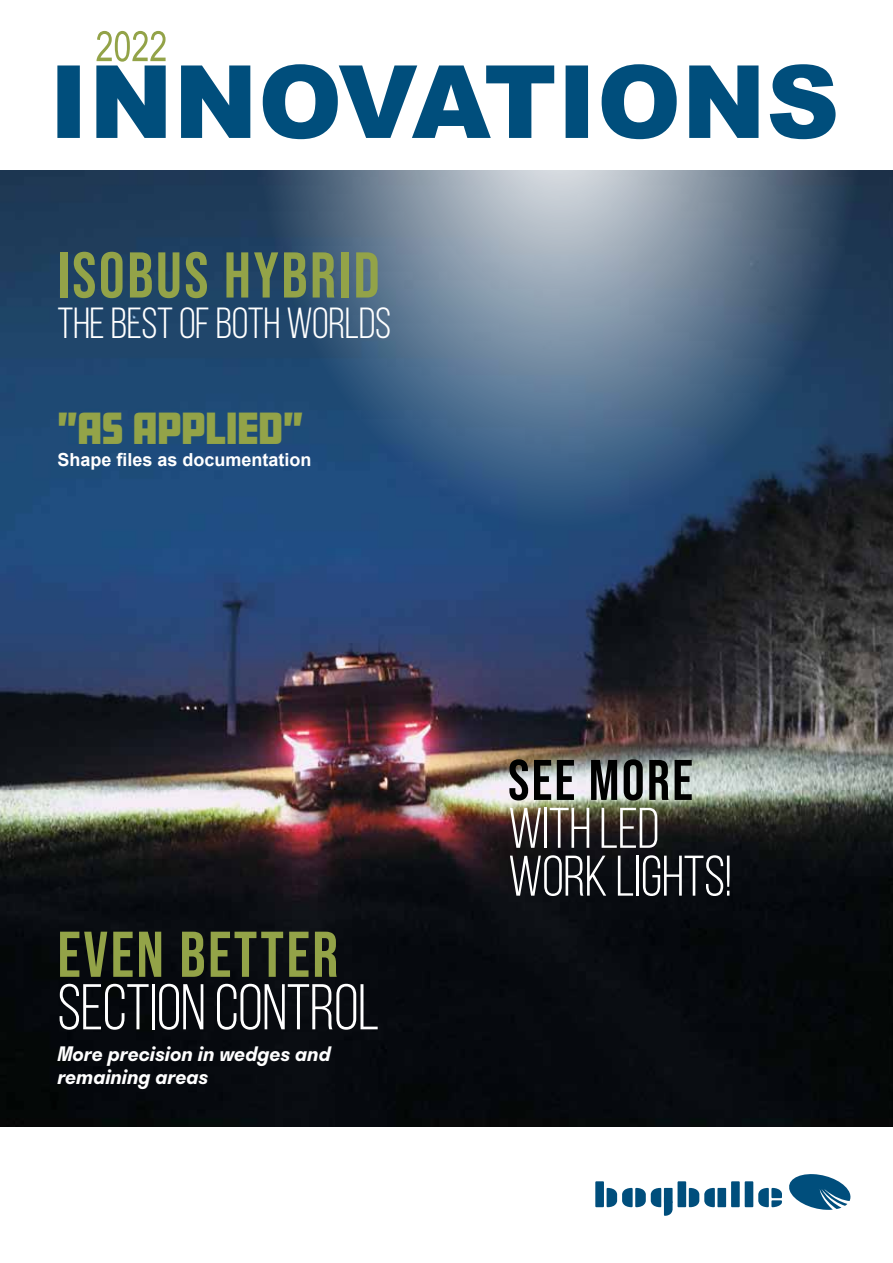
<style>
.page{position:relative;width:893px;height:1263px;background:#fff}
.page>*{position:absolute;margin:0;border:0;box-sizing:border-box;transform-origin:0 0}
.t1{font:700 64.5px "Bebas Neue Pro";letter-spacing:.04em;color:#93a348}
.t2{font:64.5px "Bebas Neue";letter-spacing:-.01em;color:#fff}
.t3{font:57.15px/47.8px "Bebas Neue";letter-spacing:-.01em;color:#fff}
.t4{font:700 57.15px "Bebas Neue Pro";letter-spacing:.04em;color:#000}
.t5{font:43.5px "Bebas Neue";letter-spacing:-.01em;color:#fff}
.t6{font:900 39.3px "Amboy";color:#93a348}
.t7{font:italic 600 19.5px/23.4px "Stratos";color:#fff}
.t8{font:700 18px "Arial";color:#fff}
</style>
<div class="page">
<img style="left:0;top:30px;width:893px;height:1178px">
<div style="left:595px;top:1181px;width:9px;height:26px;background:#004e7c"></div>
<svg style="left:607px;top:1188px;width:66px;height:28px"></svg>
<div style="left:677px;top:1181px;width:9px;height:26px;background:#004e7c"></div>
<svg style="left:689px;top:1188px;width:26px;height:19px"></svg>
<div style="left:717px;top:1188px;width:9px;height:19px;background:#004e7c"></div>
<div style="left:731px;top:1181px;width:9px;height:26px;background:#004e7c"></div>
<div style="left:745px;top:1181px;width:8px;height:26px;background:#004e7c"></div>
<svg style="left:758px;top:1173px;width:93px;height:37px"></svg>
<svg style="left:57px;top:64px;width:779px;height:75px;fill:#004e7c"></svg>
<svg style="left:97px;top:31px;width:69px;height:31px"></svg>
<h1 class="t1" style="left:57px;top:238px;width:324px">ISOBUS HYBRID</h1>
<h3 class="t5" style="left:57px;top:300px;width:335px">THE BEST OF BOTH WORLDS</h3>
<h3 class="t6" style="left:57px;top:406px;width:247px">”AS APPLIED”</h3>
<p class="t8" style="left:57px;top:447px;width:256px">Shape files as documentation</p>
<h1 class="t1" style="left:57px;top:917px;width:282px">EVEN BETTER</h1>
<h1 class="t2" style="left:57px;top:972px;width:324px">SECTION CONTROL</h1>
<p class="t7" style="left:57px;top:1041px;width:275px">More precision in wedges and remaining areas</p>
<h2 class="t4" style="left:508px;top:747px;width:186px">SEE MORE</h2>
<h2 class="t3" style="left:508px;top:804px;width:225px">WITH LED<br>WORK LIGHTS!</h2>
</div>
